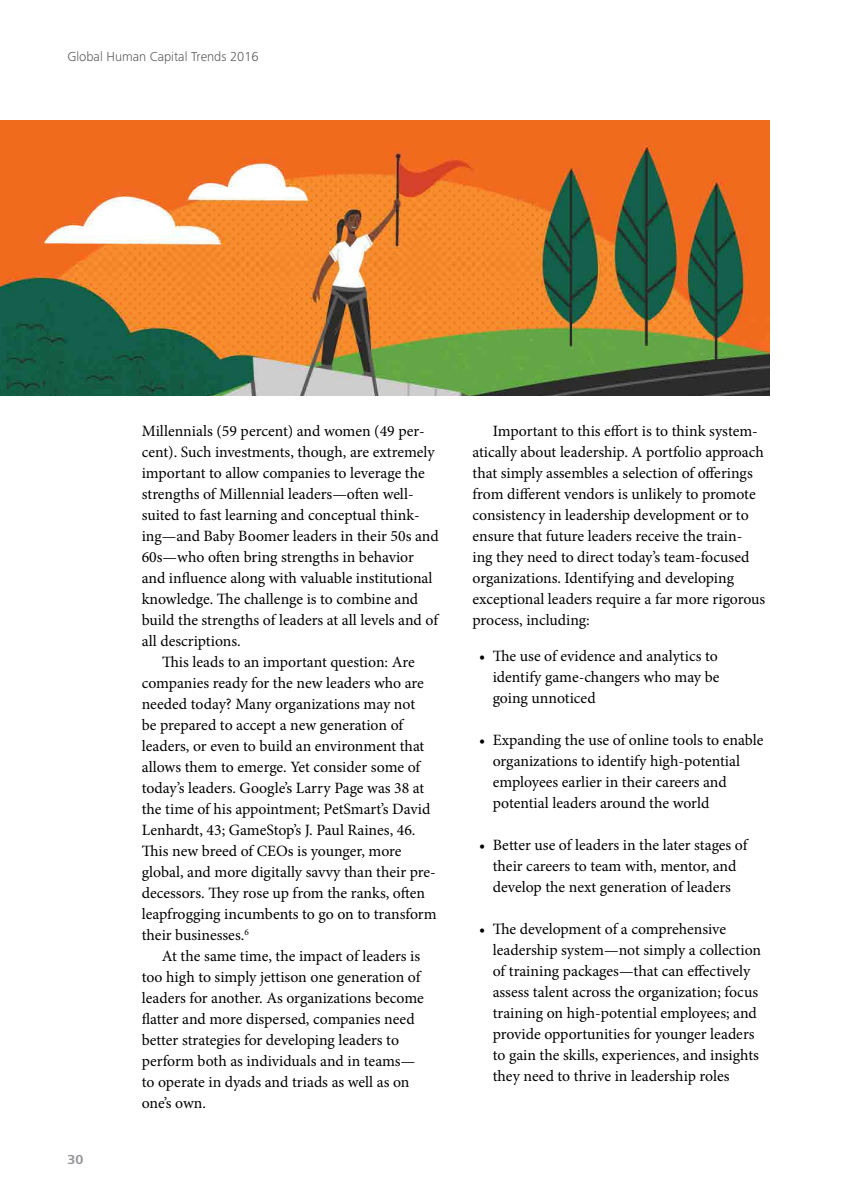
<style>
.page{position:relative;width:864px;height:1188px;background:#fff}
.page>*{position:absolute;margin:0;border:0;box-sizing:border-box;transform-origin:0 0}
.t1{font:15.75px/21px "Minion Pro";color:#000}
.t2{font:300 13.5px "Frutiger Next Pro";color:#58595b}
.t3{font:700 13.5px "Frutiger Next Pro";color:#939598}
</style>
<div class="page">
<img style="left:0;top:120px;width:770px;height:276px">
<p class="t2" style="left:68px;top:49px;width:193px">Global Human Capital Trends 2016</p>
<p class="t3" style="left:68px;top:1152px;width:17px">30</p>
<p class="t1" style="left:142px;top:421px;width:284px">Millennials (59 percent) and women (49 per-</p>
<p class="t1" style="left:142px;top:442px;width:294px">cent). Such investments, though, are extremely</p>
<p class="t1" style="left:142px;top:463px;width:285px">important to allow companies to leverage the</p>
<p class="t1" style="left:142px;top:484px;width:273px">strengths of Millennial leaders—often well-</p>
<p class="t1" style="left:142px;top:505px;width:280px">suited to fast learning and conceptual think-</p>
<p class="t1" style="left:142px;top:526px;width:299px">ing—and Baby Boomer leaders in their 50s and</p>
<p class="t1" style="left:142px;top:547px;width:274px">60s—who often bring strengths in behavior</p>
<p class="t1" style="left:142px;top:568px;width:292px">and influence along with valuable institutional</p>
<p class="t1" style="left:142px;top:589px;width:278px">knowledge. The challenge is to combine and</p>
<p class="t1" style="left:142px;top:610px;width:298px">build the strengths of leaders at all levels and of</p>
<p class="t1" style="left:142px;top:631px;width:101px">all descriptions.</p>
<p class="t1" style="left:162px;top:652px;width:254px">This leads to an important question: Are</p>
<p class="t1" style="left:142px;top:673px;width:284px">companies ready for the new leaders who are</p>
<p class="t1" style="left:142px;top:694px;width:275px">needed today? Many organizations may not</p>
<p class="t1" style="left:142px;top:715px;width:263px">be prepared to accept a new generation of</p>
<p class="t1" style="left:142px;top:736px;width:284px">leaders, or even to build an environment that</p>
<p class="t1" style="left:142px;top:757px;width:280px">allows them to emerge. Yet consider some of</p>
<p class="t1" style="left:142px;top:778px;width:284px">today’s leaders. Google’s Larry Page was 38 at</p>
<p class="t1" style="left:142px;top:798px;width:290px">the time of his appointment; PetSmart’s David</p>
<p class="t1" style="left:142px;top:819px;width:275px">Lenhardt, 43; GameStop’s J. Paul Raines, 46.</p>
<p class="t1" style="left:142px;top:840px;width:261px">This new breed of CEOs is younger, more</p>
<p class="t1" style="left:142px;top:861px;width:296px">global, and more digitally savvy than their pre-</p>
<p class="t1" style="left:142px;top:882px;width:285px">decessors. They rose up from the ranks, often</p>
<p class="t1" style="left:142px;top:903px;width:296px">leapfrogging incumbents to go on to transform</p>
<p class="t1" style="left:142px;top:924px;width:109px">their businesses.<sup>6</sup></p>
<p class="t1" style="left:162px;top:946px;width:260px">At the same time, the impact of leaders is</p>
<p class="t1" style="left:142px;top:967px;width:280px">too high to simply jettison one generation of</p>
<p class="t1" style="left:142px;top:988px;width:284px">leaders for another. As organizations become</p>
<p class="t1" style="left:142px;top:1009px;width:274px">flatter and more dispersed, companies need</p>
<p class="t1" style="left:142px;top:1030px;width:259px">better strategies for developing leaders to</p>
<p class="t1" style="left:142px;top:1051px;width:275px">perform both as individuals and in teams—</p>
<p class="t1" style="left:142px;top:1072px;width:269px">to operate in dyads and triads as well as on</p>
<p class="t1" style="left:142px;top:1093px;width:66px">one’s own.</p>
<p class="t1" style="left:472px;top:421px;width:294px;text-indent:20px">Important to this effort is to think system&shy;atically about leadership. A portfolio approach that simply assembles a selection of offerings from different vendors is unlikely to promote consistency in leadership development or to ensure that future leaders receive the train&shy;ing they need to direct today’s team-focused organizations. Identifying and developing exceptional leaders require a far more rigorous process, including:</p>
<p class="t1" style="left:493px;top:646px;width:228px;text-align:justify;text-indent:-13px">• The use of evidence and analytics to identify game-changers who may be going unnoticed</p>
<p class="t1" style="left:493px;top:729px;width:272px;text-indent:-13px">• Expanding the use of online tools to enable organizations to identify high-potential employees earlier in their careers and potential leaders around the world</p>
<p class="t1" style="left:479px;top:834px;width:270px;text-align:center">• Better use of leaders in the later stages of their careers to team with, mentor, and develop the next generation of leaders</p>
<p class="t1" style="left:493px;top:918px;width:270px;text-indent:-13px">• The development of a comprehensive leadership system—not simply a collection of training packages—that can effectively assess talent across the organization; focus training on high-potential employees; and provide opportunities for younger leaders to gain the skills, experiences, and insights they need to thrive in leadership roles</p>
</div>
